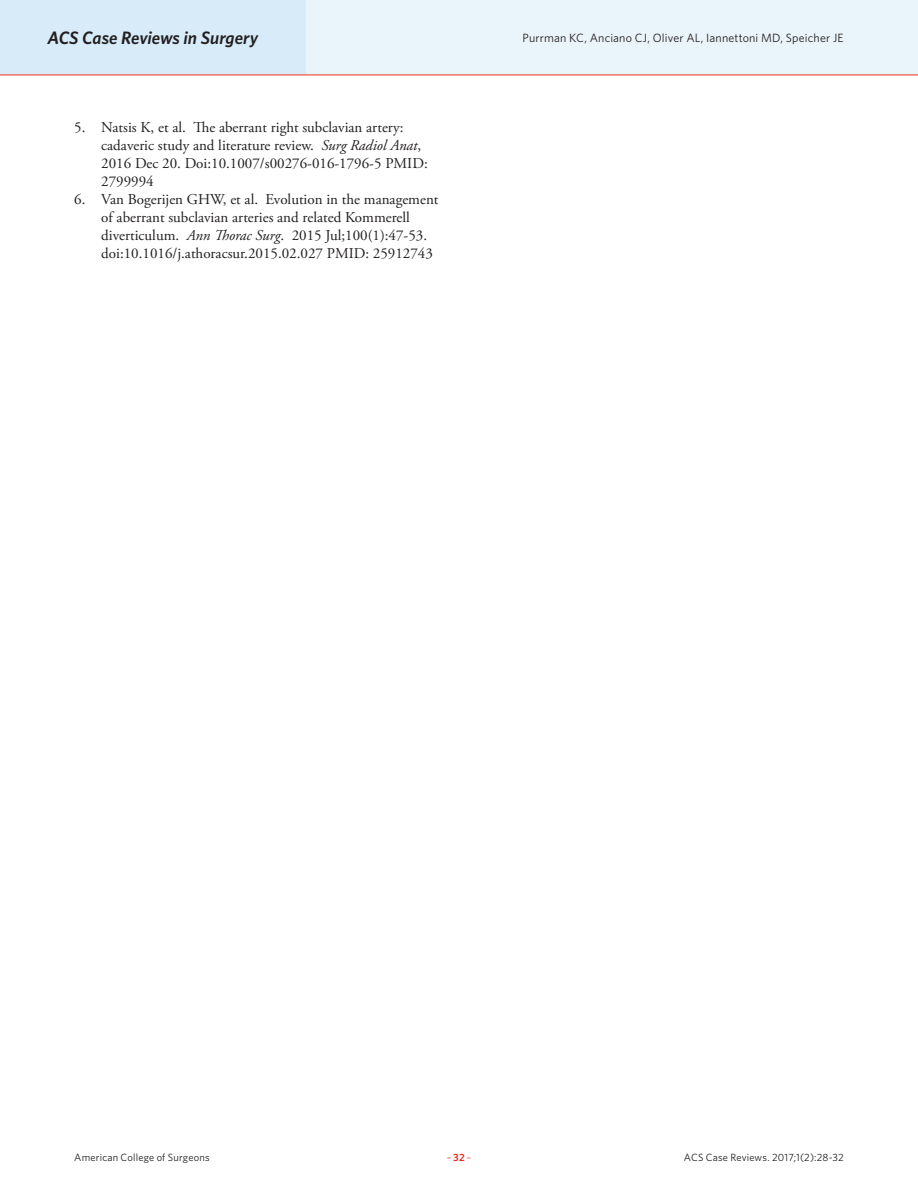
<style>
.page{position:relative;width:918px;height:1188px;background:#fff}
.page>*{position:absolute;margin:0;border:0;box-sizing:border-box;transform-origin:0 0}
.t1{font:italic 600 18px "Whitney";letter-spacing:-.005em;color:#231f20}
.t2{font:15px/18px "Adobe Garamond Pro";color:#231f20}
.t3{font:12px "Whitney";letter-spacing:.015em;color:#231f20}
.t4{font:10.5px "Whitney";letter-spacing:.015em;color:#231f20}
.t5{font:10.5px "Whitney";color:#ee2e22}
.s1{font-style:italic}
.s2{font-weight:600}
</style>
<div class="page">
<div style="left:0;top:0;width:918px;height:75px;background:#eaf5fb"></div>
<div style="left:0;top:0;width:306px;height:75px;background:#d7ebf8"></div>
<hr style="left:0;top:75px;width:918px;height:1px;background:#ee2e22">
<p class="t1" style="left:48px;top:27px;width:212px">ACS Case Reviews in Surgery</p>
<p class="t3" style="left:523px;top:30px;width:323px">Purrman KC, Anciano CJ, Oliver AL, Iannettoni MD, Speicher JE</p>
<p class="t2" style="left:101px;top:119px;width:328px;text-indent:-27px">5. Natsis K, et al. The aberrant right subclavian artery: cadaveric study and literature review. <span class="s1">Surg Radiol Anat</span>, 2016 Dec 20. Doi:10.1007/s00276-016-1796-5 PMID:<br>2799994</p>
<p class="t2" style="left:101px;top:191px;width:339px;text-indent:-27px">6. Van Bogerijen GHW, et al. Evolution in the management of aberrant subclavian arteries and related Kommerell diverticulum. <span class="s1">Ann Thorac Surg</span>. 2015 Jul;100(1):47-53. doi:10.1016/j.athoracsur.2015.02.027 PMID: 25912743</p>
<p class="t4" style="left:74px;top:1150px;width:137px">American College of Surgeons</p>
<p class="t5" style="left:447px;top:1150px;width:26px">–<span class="s2">32</span>–</p>
<p class="t4" style="left:684px;top:1150px;width:161px">ACS Case Reviews. 2017;1(2):28-32</p>
</div>
